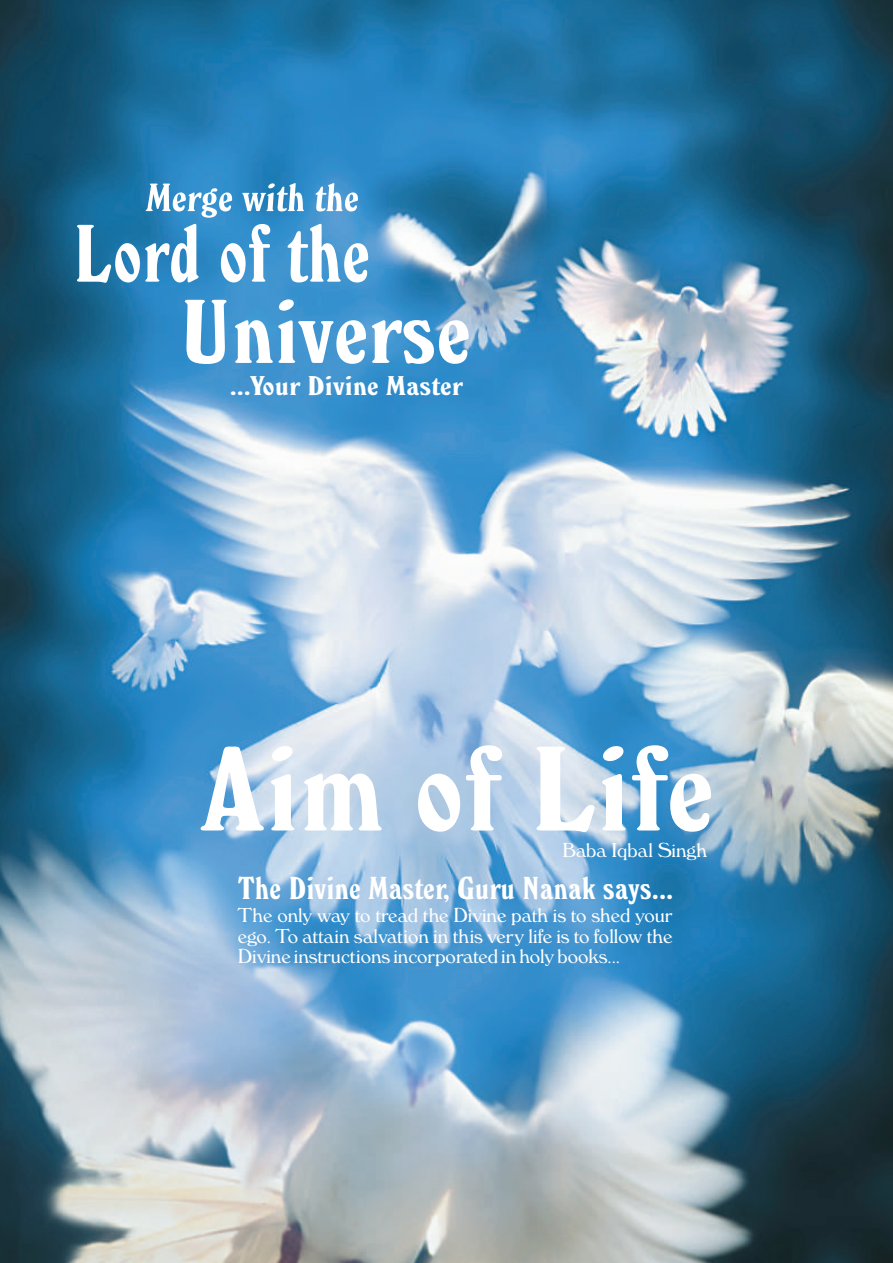
<style>
.page{position:relative;width:893px;height:1263px;background:#fff}
.page>*{position:absolute;margin:0;border:0;box-sizing:border-box;transform-origin:0 0}
.t1{font:118.05px "Windsor BT Elongated";color:#fff;scale:1.4 1}
.t2{font:88.8px "Windsor BT Elongated";color:#fff;scale:1.35 1}
.t3{font:79.95px "Windsor BT Elongated";color:#fff;scale:1.21 1}
.t4{font:38.7px "Windsor BT Elongated";color:#fff;scale:1.33 1}
.t5{font:31.2px "Windsor BT Elongated";color:#fff;scale:1.31 1}
.t6{font:26.55px "Windsor BT Elongated";color:#fff;scale:1.51 1}
.t7{font:21px/20.4px "Windsor";color:#fff;text-align:justify}
</style>
<div class="page">
<img style="left:0;top:0;width:893px;height:1263px">
<h3 class="t4" style="left:145px;top:182px;width:164px">Merge withthe</h3>
<h3 class="t3" style="left:73px;top:221px;width:247px">Lord of the</h3>
<h2 class="t2" style="left:180px;top:295px;width:217px">Universe</h2>
<p class="t6" style="left:230px;top:374px;width:156px">...Your Divine Master</p>
<h1 class="t1" style="left:199px;top:741px;width:370px">Aim of Life</h1>
<p class="t7" style="left:563px;top:841px;width:146px">Baba Iqbal Singh</p>
<h3 class="t5" style="left:238px;top:875px;width:334px">The Divine Master, Guru Nanak says...</h3>
<p class="t7" style="left:238px;top:907px;width:436px">The only way to tread the Divine path is to shed your ego. To attain salvation in this very life is to follow the Divine instructions incorporated in holy books...</p>
</div>
